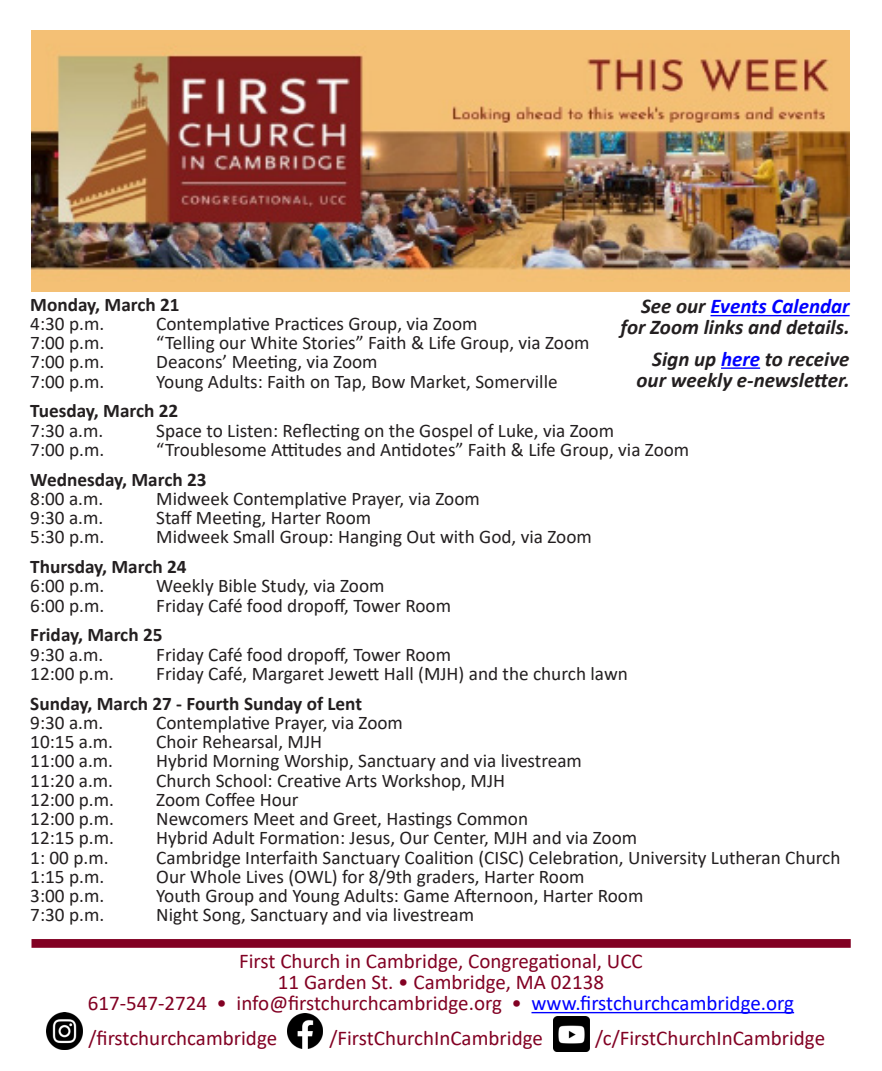
<style>
.page{position:relative;width:882px;height:1071px;background:#fff}
.page>*{position:absolute;margin:0;border:0;box-sizing:border-box;transform-origin:0 0}
.Paragraph_Style_1{font:21px "Calibri";color:#820123}
.Paragraph_Style_1-2{font:italic 700 21px "Calibri";color:#231f20}
.Paragraph_Style_1-3{font:italic 700 21px "Calibri";color:#00f}
.Paragraph_Style_1-4{font:19.25px "Calibri";color:#231f20}
.Paragraph_Style_1-5{font:700 19.25px "Calibri";color:#231f20}
.s1{color:#231f20}
.s2{color:#00f}
</style>
<div class="page">
<img style="left:32px;top:31px;width:817px;height:261px">
<hr style="left:710px;top:315px;width:140px;height:1px;background:#00f">
<hr style="left:721px;top:367px;width:39px;height:2px;background:#00f">
<div style="left:32px;top:939px;width:819px;height:9px;background:#820123"></div>
<hr style="left:531px;top:1012px;width:263px;height:1px;background:#00f">
<img style="left:46px;top:1013px;width:36px;height:36px">
<img style="left:287px;top:1014px;width:36px;height:35px">
<img style="left:554px;top:1016px;width:35px;height:35px">
<p class="Paragraph_Style_1-5" style="left:30px;top:291px;width:151px">Monday, March 21</p>
<p class="Paragraph_Style_1-4" style="left:30px;top:310px;width:75px">4:30 p.m.</p>
<p class="Paragraph_Style_1-4" style="left:156px;top:310px;width:323px">Contemplative Practices Group, via Zoom</p>
<p class="Paragraph_Style_1-4" style="left:30px;top:329px;width:75px">7:00 p.m.</p>
<p class="Paragraph_Style_1-4" style="left:156px;top:329px;width:435px">“Telling our White Stories” Faith &amp; Life Group, via Zoom</p>
<p class="Paragraph_Style_1-4" style="left:30px;top:349px;width:75px">7:00 p.m.</p>
<p class="Paragraph_Style_1-4" style="left:156px;top:349px;width:223px">Deacons’ Meeting, via Zoom</p>
<p class="Paragraph_Style_1-4" style="left:30px;top:368px;width:75px">7:00 p.m.</p>
<p class="Paragraph_Style_1-4" style="left:156px;top:368px;width:403px">Young Adults: Faith on Tap, Bow Market, Somerville</p>
<p class="Paragraph_Style_1-5" style="left:30px;top:397px;width:150px">Tuesday, March 22</p>
<p class="Paragraph_Style_1-4" style="left:30px;top:417px;width:75px">7:30 a.m.</p>
<p class="Paragraph_Style_1-4" style="left:156px;top:417px;width:459px">Space to Listen: Reflecting on the Gospel of Luke, via Zoom</p>
<p class="Paragraph_Style_1-4" style="left:30px;top:436px;width:75px">7:00 p.m.</p>
<p class="Paragraph_Style_1-4" style="left:156px;top:436px;width:535px">“Troublesome Attitudes and Antidotes” Faith &amp; Life Group, via Zoom</p>
<p class="Paragraph_Style_1-5" style="left:30px;top:466px;width:178px">Wednesday, March 23</p>
<p class="Paragraph_Style_1-4" style="left:30px;top:485px;width:75px">8:00 a.m.</p>
<p class="Paragraph_Style_1-4" style="left:156px;top:485px;width:325px">Midweek Contemplative Prayer, via Zoom</p>
<p class="Paragraph_Style_1-4" style="left:30px;top:504px;width:75px">9:30 a.m.</p>
<p class="Paragraph_Style_1-4" style="left:156px;top:504px;width:217px">Staff Meeting, Harter Room</p>
<p class="Paragraph_Style_1-4" style="left:30px;top:524px;width:75px">5:30 p.m.</p>
<p class="Paragraph_Style_1-4" style="left:156px;top:524px;width:437px">Midweek Small Group: Hanging Out with God, via Zoom</p>
<p class="Paragraph_Style_1-5" style="left:30px;top:553px;width:158px">Thursday, March 24</p>
<p class="Paragraph_Style_1-4" style="left:30px;top:573px;width:75px">6:00 p.m.</p>
<p class="Paragraph_Style_1-4" style="left:156px;top:573px;width:230px">Weekly Bible Study, via Zoom</p>
<p class="Paragraph_Style_1-4" style="left:30px;top:592px;width:75px">6:00 p.m.</p>
<p class="Paragraph_Style_1-4" style="left:156px;top:592px;width:296px">Friday Café food dropoff, Tower Room</p>
<p class="Paragraph_Style_1-5" style="left:30px;top:621px;width:134px">Friday, March 25</p>
<p class="Paragraph_Style_1-4" style="left:30px;top:641px;width:75px">9:30 a.m.</p>
<p class="Paragraph_Style_1-4" style="left:156px;top:641px;width:296px">Friday Café food dropoff, Tower Room</p>
<p class="Paragraph_Style_1-4" style="left:30px;top:660px;width:85px">12:00 p.m.</p>
<p class="Paragraph_Style_1-4" style="left:156px;top:660px;width:473px">Friday Café, Margaret Jewett Hall (MJH) and the church lawn</p>
<p class="Paragraph_Style_1-5" style="left:30px;top:690px;width:333px">Sunday, March 27 - Fourth Sunday of Lent</p>
<p class="Paragraph_Style_1-4" style="left:30px;top:709px;width:75px">9:30 a.m.</p>
<p class="Paragraph_Style_1-4" style="left:156px;top:709px;width:248px">Contemplative Prayer, via Zoom</p>
<p class="Paragraph_Style_1-4" style="left:30px;top:728px;width:84px">10:15 a.m.</p>
<p class="Paragraph_Style_1-4" style="left:156px;top:728px;width:167px">Choir Rehearsal, MJH</p>
<p class="Paragraph_Style_1-4" style="left:30px;top:748px;width:84px">11:00 a.m.</p>
<p class="Paragraph_Style_1-4" style="left:156px;top:748px;width:427px">Hybrid Morning Worship, Sanctuary and via livestream</p>
<p class="Paragraph_Style_1-4" style="left:30px;top:767px;width:84px">11:20 a.m.</p>
<p class="Paragraph_Style_1-4" style="left:156px;top:767px;width:350px">Church School: Creative Arts Workshop, MJH</p>
<p class="Paragraph_Style_1-4" style="left:30px;top:786px;width:85px">12:00 p.m.</p>
<p class="Paragraph_Style_1-4" style="left:156px;top:786px;width:144px">Zoom Coffee Hour</p>
<p class="Paragraph_Style_1-4" style="left:30px;top:805px;width:85px">12:00 p.m.</p>
<p class="Paragraph_Style_1-4" style="left:156px;top:805px;width:373px">Newcomers Meet and Greet, Hastings Common</p>
<p class="Paragraph_Style_1-4" style="left:30px;top:825px;width:85px">12:15 p.m.</p>
<p class="Paragraph_Style_1-4" style="left:156px;top:825px;width:482px">Hybrid Adult Formation: Jesus, Our Center, MJH and via Zoom</p>
<p class="Paragraph_Style_1-4" style="left:30px;top:844px;width:80px">1: 00 p.m.</p>
<p class="Paragraph_Style_1-4" style="left:156px;top:844px;width:686px">Cambridge Interfaith Sanctuary Coalition (CISC) Celebration, University Lutheran Church</p>
<p class="Paragraph_Style_1-4" style="left:30px;top:863px;width:75px">1:15 p.m.</p>
<p class="Paragraph_Style_1-4" style="left:156px;top:863px;width:430px">Our Whole Lives (OWL) for 8/9th graders, Harter Room</p>
<p class="Paragraph_Style_1-4" style="left:30px;top:882px;width:75px">3:00 p.m.</p>
<p class="Paragraph_Style_1-4" style="left:156px;top:882px;width:489px">Youth Group and Young Adults: Game Afternoon, Harter Room</p>
<p class="Paragraph_Style_1-4" style="left:30px;top:902px;width:75px">7:30 p.m.</p>
<p class="Paragraph_Style_1-4" style="left:156px;top:902px;width:319px">Night Song, Sanctuary and via livestream</p>
<p class="Paragraph_Style_1-3" style="left:641px;top:291px;width:210px"><span class="s1">See our</span> Events Calendar</p>
<p class="Paragraph_Style_1-2" style="left:621px;top:312px;width:231px">for Zoom links and details.</p>
<p class="Paragraph_Style_1-2" style="left:652px;top:344px;width:199px">Sign up <span class="s2">here</span> to receive</p>
<p class="Paragraph_Style_1-2" style="left:637px;top:365px;width:215px">our weekly e-newsletter.</p>
<p class="Paragraph_Style_1" style="left:239px;top:947px;width:405px">First Church in Cambridge, Congregational, UCC</p>
<p class="Paragraph_Style_1" style="left:278px;top:968px;width:328px">11 Garden St. • Cambridge, MA 02138</p>
<p class="Paragraph_Style_1" style="left:88px;top:989px;width:708px">617-547-2724 • info@firstchurchcambridge.org • <span class="s2">www.firstchurchcambridge.org</span></p>
<p class="Paragraph_Style_1" style="left:88px;top:1024px;width:190px">/firstchurchcambridge</p>
<p class="Paragraph_Style_1" style="left:329px;top:1024px;width:215px">/FirstChurchInCambridge</p>
<p class="Paragraph_Style_1" style="left:595px;top:1024px;width:232px">/c/FirstChurchInCambridge</p>
</div>
